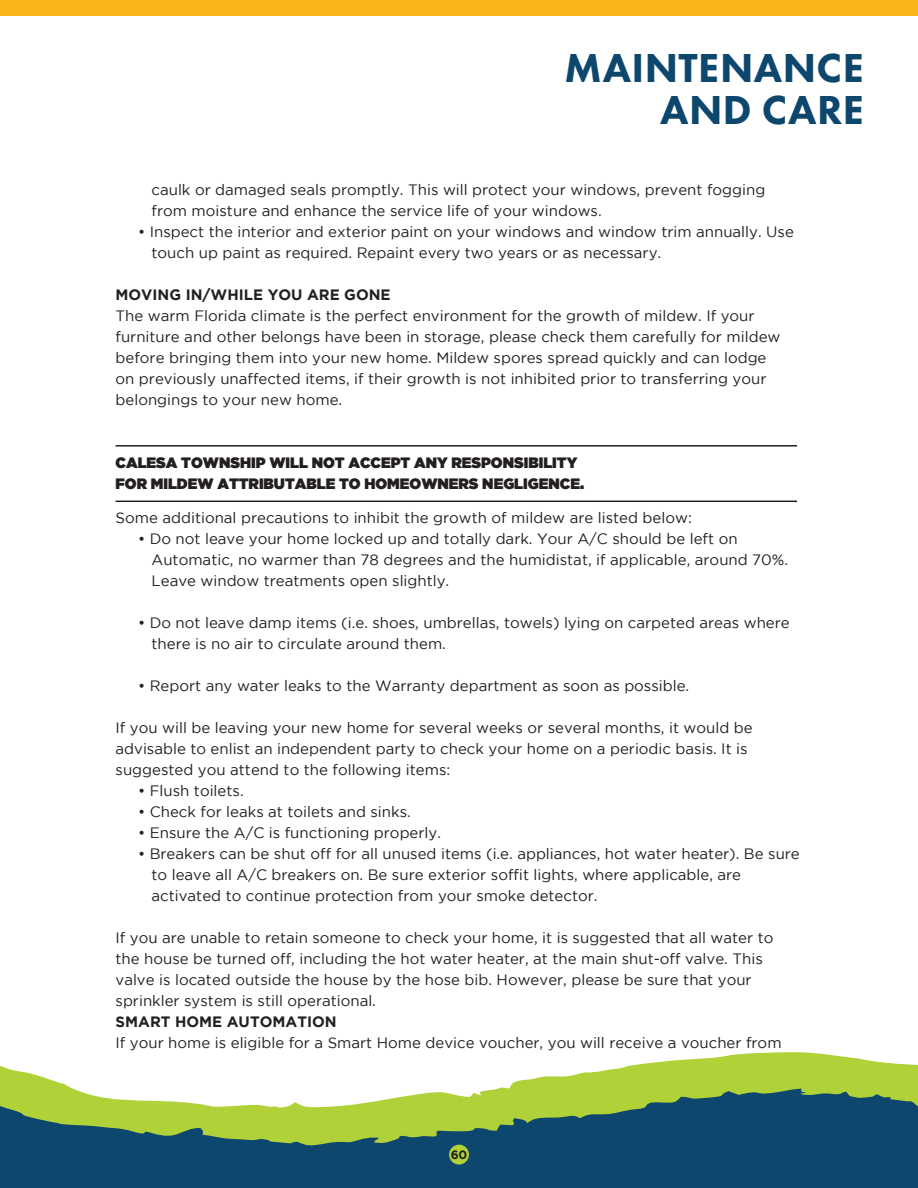
<style>
.page{position:relative;width:918px;height:1188px;background:#fff}
.page>*{position:absolute;margin:0;border:0;box-sizing:border-box;transform-origin:0 0}
.t1{font:800 42px/42px "Futura PT";letter-spacing:.01em;color:#0e476d;text-align:right}
.t2{font:15px/21px "Gotham";color:#231f20}
.t3{font:15px/21px "Gotham Ultra";color:#231f20}
.t4{font:700 15px "Gotham";color:#231f20}
.t5{font:700 12px "Gotham";color:#231f20}
</style>
<div class="page">
<div style="left:0;top:1146px;width:918px;height:42px;background:#0e476d"></div>
<svg style="left:0;top:1052px;width:918px;height:94px"></svg>
<div style="left:449px;top:1145px;width:20px;height:20px;background:#b0d138;border-radius:50%"></div>
<div style="left:0;top:0;width:918px;height:16px;background:#f7b518"></div>
<hr style="left:116px;top:445px;width:681px;height:2px;background:#231f20">
<hr style="left:116px;top:501px;width:681px;height:1px;background:#231f20">
<p class="t1" style="left:565px;top:46px;width:301px">MAINTENANCE<br>AND CARE</p>
<p class="t2" style="left:152px;top:179px;width:615px">caulk or damaged seals promptly. This will protect your windows, prevent fogging</p>
<p class="t2" style="left:152px;top:200px;width:452px">from moisture and enhance the service life of your windows.</p>
<p class="t2" style="left:138px;top:221px;width:657px">• Inspect the interior and exterior paint on your windows and window trim annually. Use</p>
<p class="t2" style="left:152px;top:242px;width:511px">touch up paint as required. Repaint every two years or as necessary.</p>
<p class="t4" style="left:116px;top:286px;width:277px">MOVING IN/WHILE YOU ARE GONE</p>
<p class="t2" style="left:116px;top:305px;width:641px">The warm Florida climate is the perfect environment for the growth of mildew. If your</p>
<p class="t2" style="left:116px;top:326px;width:666px">furniture and other belongs have been in storage, please check them carefully for mildew before bringing them into your new home. Mildew spores spread quickly and can lodge</p>
<p class="t2" style="left:116px;top:368px;width:652px">on previously unaffected items, if their growth is not inhibited prior to transferring your</p>
<p class="t2" style="left:116px;top:389px;width:228px">belongings to your new home.</p>
<p class="t3" style="left:116px;top:451px;width:470px">CALESA TOWNSHIP WILL NOT ACCEPT ANY RESPONSIBILITY<br>FOR MILDEW ATTRIBUTABLE TO HOMEOWNERS NEGLIGENCE.</p>
<p class="t2" style="left:116px;top:507px;width:578px">Some additional precautions to inhibit the growth of mildew are listed below:</p>
<p class="t2" style="left:138px;top:528px;width:601px">• Do not leave your home locked up and totally dark. Your A/C should be left on</p>
<p class="t2" style="left:152px;top:549px;width:638px">Automatic, no warmer than 78 degrees and the humidistat, if applicable, around 70%.</p>
<p class="t2" style="left:152px;top:570px;width:299px">Leave window treatments open slightly.</p>
<p class="t2" style="left:138px;top:612px;width:653px">• Do not leave damp items (i.e. shoes, umbrellas, towels) lying on carpeted areas where</p>
<p class="t2" style="left:152px;top:633px;width:296px">there is no air to circulate around them.</p>
<p class="t2" style="left:138px;top:675px;width:553px">• Report any water leaks to the Warranty department as soon as possible.</p>
<p class="t2" style="left:116px;top:717px;width:639px">If you will be leaving your new home for several weeks or several months, it would be advisable to enlist an independent party to check your home on a periodic basis. It is suggested you attend to the following items:</p>
<p class="t2" style="left:138px;top:780px;width:107px">• Flush toilets.</p>
<p class="t2" style="left:138px;top:801px;width:274px">• Check for leaks at toilets and sinks.</p>
<p class="t2" style="left:138px;top:822px;width:305px">• Ensure the A/C is functioning properly.</p>
<p class="t2" style="left:138px;top:843px;width:663px">• Breakers can be shut off for all unused items (i.e. appliances, hot water heater). Be sure</p>
<p class="t2" style="left:152px;top:864px;width:591px">to leave all A/C breakers on. Be sure exterior soffit lights, where applicable, are</p>
<p class="t2" style="left:152px;top:885px;width:448px">activated to continue protection from your smoke detector.</p>
<p class="t2" style="left:116px;top:927px;width:659px">If you are unable to retain someone to check your home, it is suggested that all water to the house be turned off, including the hot water heater, at the main shut-off valve. This valve is located outside the house by the hose bib. However, please be sure that your sprinkler system is still operational.</p>
<p class="t4" style="left:116px;top:1013px;width:223px">SMART HOME AUTOMATION</p>
<p class="t2" style="left:116px;top:1032px;width:668px">If your home is eligible for a Smart Home device voucher, you will receive a voucher from</p>
<p class="t5" style="left:451px;top:1148px;width:18px">60</p>
</div>
